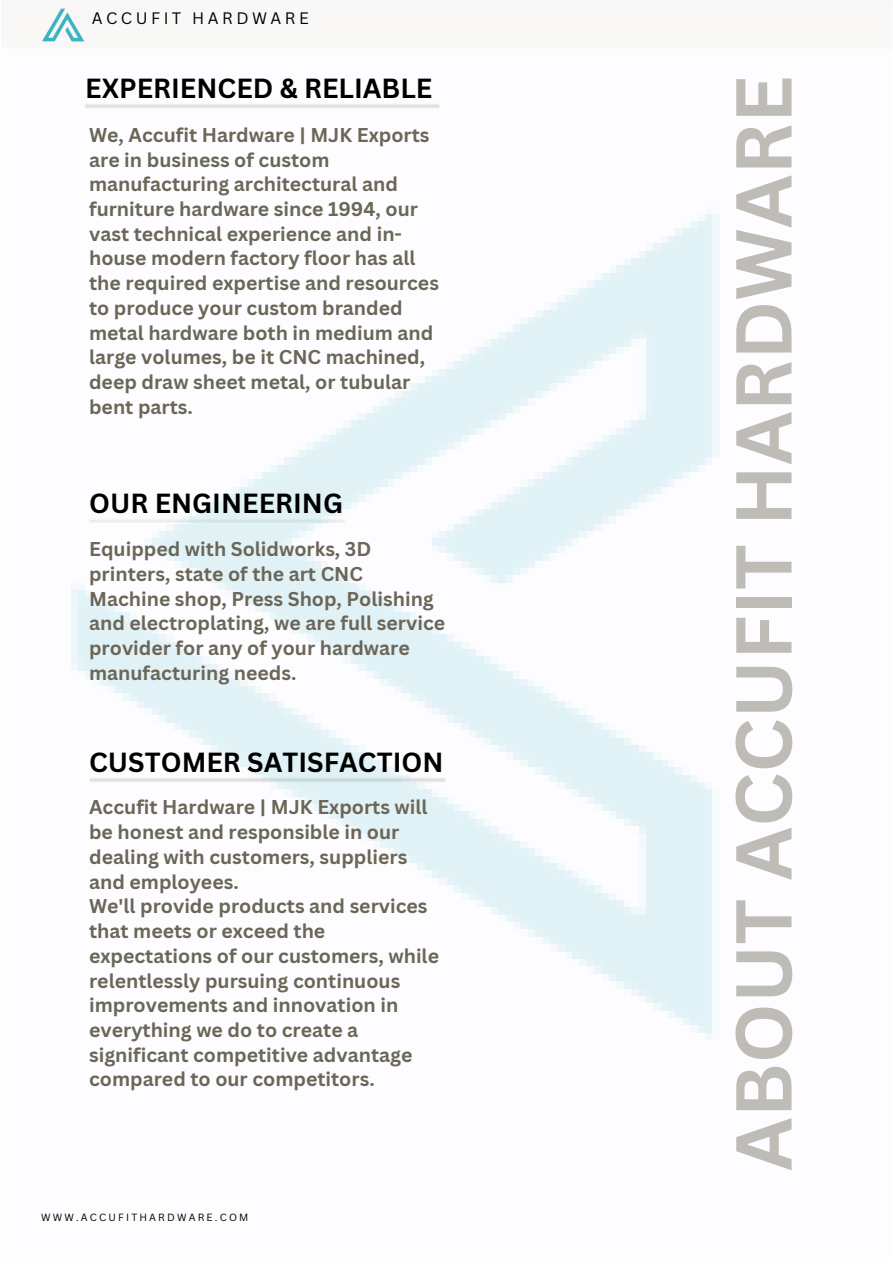
<style>
.page{position:relative;width:893px;height:1264px;background:#fff}
.page>*{position:absolute;margin:0;border:0;box-sizing:border-box;transform-origin:0 0}
.t1{font:700 77.25px "Canva Sans";color:#bfbbb7}
.t2{font:700 26.85px "Canva Sans";color:#000}
.t3{font:700 19.5px/24.8px "Canva Sans";color:#6b6657}
.t4{font:16.2px "Canva Sans";letter-spacing:.215em;color:#000}
.t5{font:10.2px "Canva Sans";letter-spacing:.215em;color:#000}
</style>
<div class="page">
<img style="left:71px;top:214px;width:649px;height:826px">
<img style="left:41px;top:8px;width:44px;height:34px">
<p class="t4" style="left:92px;top:6px;width:218px">ACCUFIT HARDWARE</p>
<p class="t2" style="left:85px;top:70px;width:349px">EXPERIENCED &amp; RELIABLE</p>
<p class="t3" style="left:89px;top:122px;width:351px">We, Accufit Hardware | MJK Exports are in business of custom manufacturing architectural and furniture hardware since 1994, our vast technical experience and in&shy;house modern factory floor has all the required expertise and resources to produce your custom branded metal hardware both in medium and large volumes, be it CNC machined, deep draw sheet metal, or tubular bent parts.</p>
<p class="t2" style="left:89px;top:484px;width:255px">OUR ENGINEERING</p>
<p class="t3" style="left:89px;top:536px;width:283px">Equipped with Solidworks, 3D printers, state of the art CNC</p>
<p class="t3" style="left:89px;top:585px;width:357px">Machine shop, Press Shop, Polishing and electroplating, we are full service provider for any of your hardware manufacturing needs.</p>
<p class="t2" style="left:89px;top:743px;width:356px">CUSTOMER SATISFACTION</p>
<p class="t3" style="left:89px;top:794px;width:340px">Accufit Hardware | MJK Exports will be honest and responsible in our dealing with customers, suppliers and employees.</p>
<p class="t3" style="left:89px;top:893px;width:340px">We'll provide products and services that meets or exceed the</p>
<p class="t3" style="left:89px;top:942px;width:351px">expectations of our customers, while relentlessly pursuing continuous improvements and innovation in everything we do to create a significant competitive advantage compared to our competitors.</p>
<p class="t5" style="left:41px;top:1210px;width:209px">WWW.ACCUFITHARDWARE.COM</p>
<p class="t1" style="left:709px;top:1171px;width:1097px;rotate:-90deg">ABOUT ACCUFIT HARDWARE</p>
</div>
